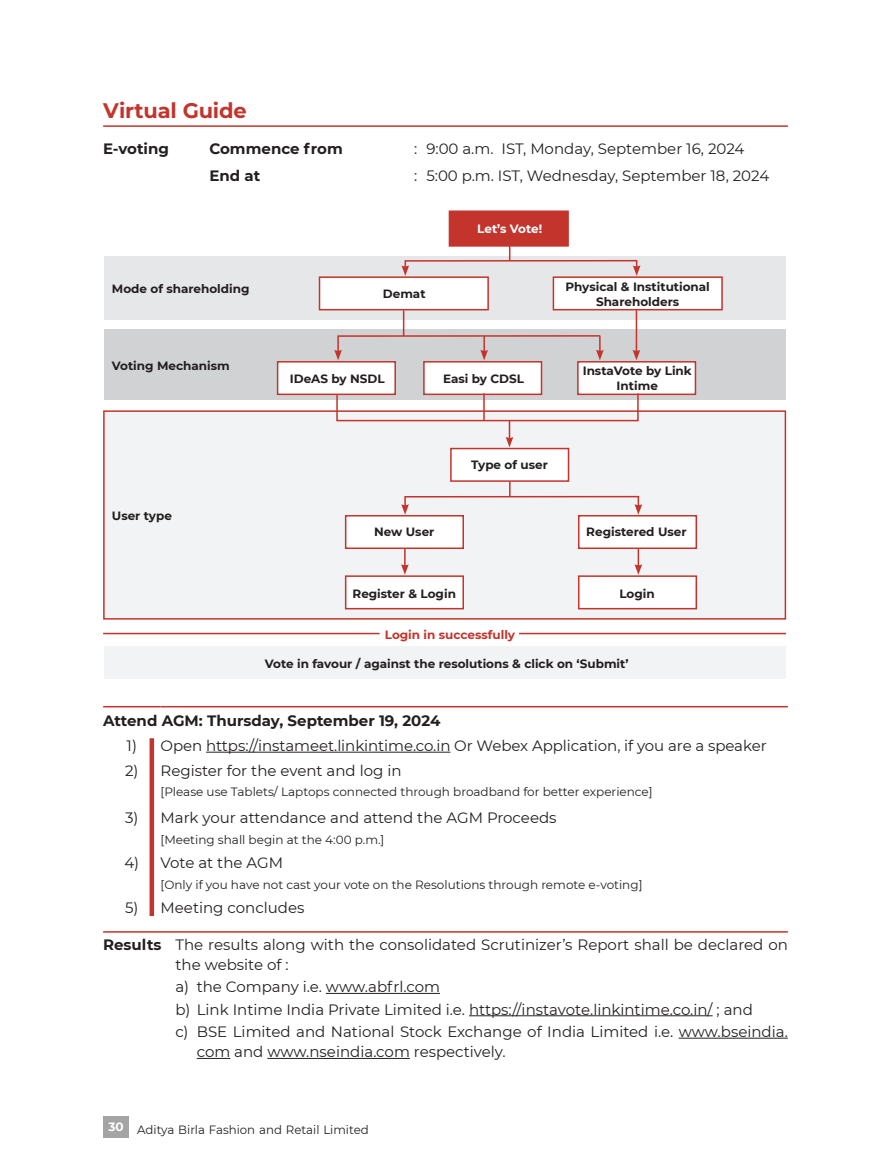
<style>
.page{position:relative;width:891px;height:1161px;background:#fff}
.page>*{position:absolute;margin:0;border:0;box-sizing:border-box;transform-origin:0 0}
.t1{font:700 21px "Montserrat";letter-spacing:-.01em;color:#c2342c}
.t2{font:15px/20.2px "Montserrat";color:#231f20}
.t3{font:700 15px "Montserrat";color:#231f20}
.t4{font:700 12px/14.4px "Montserrat";color:#231f20;text-align:center}
.t5{font:12px "Montserrat";color:#231f20}
.t6{font:700 12px "Montserrat";color:#c2342c}
.t7{font:700 12px "Montserrat";letter-spacing:-.005em;color:#fff}
.s1{font-weight:700}
</style>
<div class="page">
<div style="left:103px;top:1116px;width:26px;height:21px;background:#a5a4a4"></div>
<hr style="left:103px;top:125px;width:685px;height:2px;background:#c2342c">
<hr style="left:103px;top:931px;width:685px;height:1px;background:#c2342c">
<hr style="left:326px;top:993px;width:114px;height:1px;background:#231f20">
<hr style="left:469px;top:1015px;width:243px;height:1px;background:#231f20">
<hr style="left:679px;top:1038px;width:109px;height:1px;background:#231f20">
<hr style="left:197px;top:1058px;width:33px;height:1px;background:#231f20">
<hr style="left:267px;top:1058px;width:143px;height:1px;background:#231f20">
<hr style="left:103px;top:706px;width:58px;height:1px;background:#c2342c">
<hr style="left:161px;top:706px;width:627px;height:1px;background:#c2342c">
<hr style="left:206px;top:752px;width:244px;height:1px;background:#231f20">
<hr style="left:150px;top:738px;width:4px;height:178px;background:#c2342c">
<div style="left:104px;top:646px;width:681px;height:33px;background:#f2f3f4"></div>
<div style="left:103px;top:410px;width:683px;height:210px;background:#f2f3f4;border:2px solid #c2342c"></div>
<div style="left:450px;top:448px;width:119px;height:34px;background:#fff;border:2px solid #c2342c"></div>
<div style="left:345px;top:515px;width:119px;height:34px;background:#fff;border:2px solid #c2342c"></div>
<div style="left:578px;top:515px;width:119px;height:34px;background:#fff;border:2px solid #c2342c"></div>
<div style="left:345px;top:575px;width:119px;height:34px;background:#fff;border:2px solid #c2342c"></div>
<div style="left:578px;top:575px;width:119px;height:34px;background:#fff;border:2px solid #c2342c"></div>
<div style="left:104px;top:329px;width:681px;height:70px;background:#d1d2d4"></div>
<div style="left:277px;top:361px;width:119px;height:34px;background:#fff;border:2px solid #c2342c"></div>
<div style="left:423px;top:361px;width:119px;height:34px;background:#fff;border:2px solid #c2342c"></div>
<div style="left:577px;top:361px;width:119px;height:34px;background:#fff;border:2px solid #c2342c"></div>
<div style="left:104px;top:256px;width:681px;height:64px;background:#e6e7e9"></div>
<div style="left:553px;top:276px;width:170px;height:34px;background:#fff;border:2px solid #c2342c"></div>
<div style="left:449px;top:210px;width:120px;height:37px;background:#c2342c;border:2px solid #c2342c"></div>
<div style="left:319px;top:276px;width:170px;height:34px;background:#fff;border:2px solid #c2342c"></div>
<svg style="left:401px;top:246px;width:239px;height:30px"></svg>
<hr style="left:636px;top:310px;width:1px;height:42px;background:#c2342c">
<svg style="left:632px;top:350px;width:8px;height:10px"></svg>
<svg style="left:335px;top:392px;width:304px;height:55px"></svg>
<hr style="left:483px;top:393px;width:2px;height:28px;background:#c2342c">
<svg style="left:634px;top:549px;width:8px;height:26px"></svg>
<svg style="left:401px;top:549px;width:8px;height:26px"></svg>
<svg style="left:401px;top:481px;width:241px;height:34px"></svg>
<hr style="left:103px;top:633px;width:276px;height:1px;background:#c2342c">
<hr style="left:519px;top:633px;width:267px;height:1px;background:#c2342c">
<svg style="left:334px;top:310px;width:270px;height:50px"></svg>
<p class="t1" style="left:103px;top:96px;width:145px">Virtual Guide</p>
<p class="t3" style="left:103px;top:137px;width:67px">E-voting</p>
<p class="t3" style="left:209px;top:137px;width:135px">Commence from</p>
<p class="t2" style="left:414px;top:138px;width:5px">:</p>
<p class="t2" style="left:426px;top:138px;width:320px">9:00 a.m. IST, Monday, September 16, 2024</p>
<p class="t3" style="left:209px;top:165px;width:52px">End at</p>
<p class="t2" style="left:414px;top:165px;width:5px">:</p>
<p class="t2" style="left:426px;top:165px;width:344px">5:00 p.m. IST, Wednesday, September 18, 2024</p>
<p class="t4" style="left:112px;top:281px;width:139px">Mode of shareholding</p>
<p class="t4" style="left:112px;top:358px;width:119px">Voting Mechanism</p>
<p class="t4" style="left:383px;top:286px;width:44px">Demat</p>
<p class="t7" style="left:477px;top:220px;width:66px">Let’s Vote!</p>
<p class="t4" style="left:565px;top:279px;width:146px">Physical &amp; Institutional<br>Shareholders</p>
<p class="t4" style="left:290px;top:371px;width:96px">IDeAS by NSDL</p>
<p class="t4" style="left:443px;top:371px;width:83px">Easi by CDSL</p>
<p class="t4" style="left:583px;top:363px;width:111px">InstaVote by Link<br>Intime</p>
<p class="t4" style="left:112px;top:508px;width:62px">User type</p>
<p class="t4" style="left:374px;top:524px;width:62px">New User</p>
<p class="t4" style="left:471px;top:457px;width:78px">Type of user</p>
<p class="t4" style="left:586px;top:524px;width:102px">Registered User</p>
<p class="t4" style="left:352px;top:585px;width:105px">Register &amp; Login</p>
<p class="t4" style="left:619px;top:585px;width:37px">Login</p>
<p class="t6" style="left:385px;top:626px;width:132px">Login in successfully</p>
<p class="t4" style="left:265px;top:656px;width:365px">Vote in favour / against the resolutions &amp; click on ‘Submit’</p>
<p class="t3" style="left:103px;top:710px;width:339px">Attend AGM: Thursday, September 19, 2024</p>
<p class="t2" style="left:127px;top:735px;width:12px">1)</p>
<p class="t2" style="left:161px;top:735px;width:608px">Open https://instameet.linkintime.co.in Or Webex Application, if you are a speaker</p>
<p class="t2" style="left:125px;top:760px;width:15px">2)</p>
<p class="t2" style="left:161px;top:760px;width:242px">Register for the event and log in</p>
<p class="t5" style="left:161px;top:783px;width:494px">[Please use Tablets/ Laptops connected through broadband for better experience]</p>
<p class="t2" style="left:125px;top:807px;width:15px">3)</p>
<p class="t2" style="left:161px;top:807px;width:397px">Mark your attendance and attend the AGM Proceeds</p>
<p class="t5" style="left:161px;top:831px;width:225px">[Meeting shall begin at the 4:00 p.m.]</p>
<p class="t2" style="left:124px;top:852px;width:16px">4)</p>
<p class="t2" style="left:161px;top:852px;width:124px">Vote at the AGM</p>
<p class="t5" style="left:161px;top:876px;width:483px">[Only if you have not cast your vote on the Resolutions through remote e-voting]</p>
<p class="t2" style="left:125px;top:897px;width:15px">5)</p>
<p class="t2" style="left:161px;top:897px;width:145px">Meeting concludes</p>
<p class="t2" style="left:175px;top:934px;width:614px;text-indent:-72px"><span class="s1">Results</span> The results along with the consolidated Scrutinizer’s Report shall be declared on the website of :</p>
<p class="t2" style="left:175px;top:976px;width:266px">a) the Company i.e. www.abfrl.com</p>
<p class="t2" style="left:175px;top:999px;width:579px">b) Link Intime India Private Limited i.e. https://instavote.linkintime.co.in/ ; and</p>
<p class="t2" style="left:197px;top:1021px;width:593px;text-indent:-21px">c) BSE Limited and National Stock Exchange of India Limited i.e. www.bseindia. com and www.nseindia.com respectively.</p>
<p class="t5" style="left:108px;top:1121px;width:262px"><sup>30</sup> Aditya Birla Fashion and Retail Limited</p>
</div>
